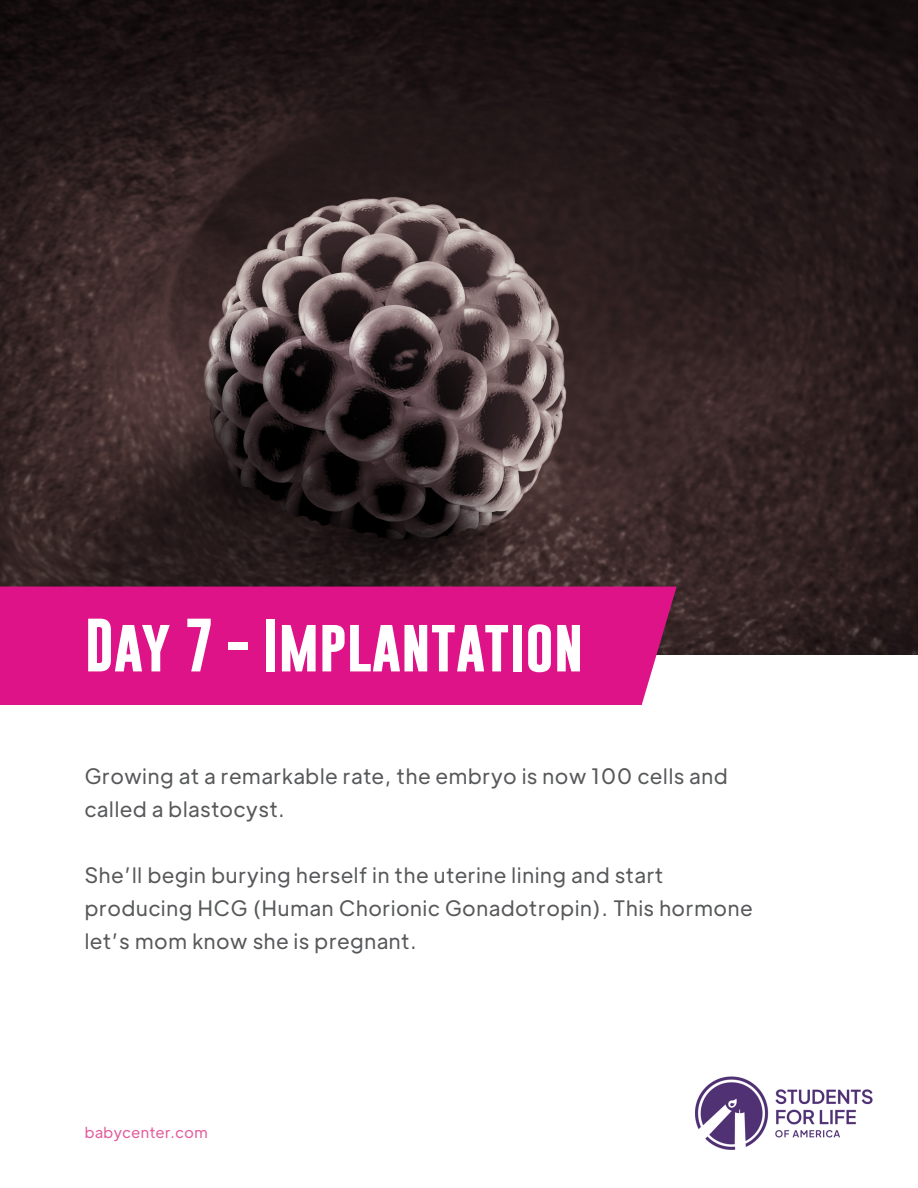
<style>
.page{position:relative;width:918px;height:1188px;background:#fff}
.page>*{position:absolute;margin:0;border:0;box-sizing:border-box;transform-origin:0 0}
.t1{font:700 54px "Gobold";color:#fff}
.t2{font:21px/33px "Plus Jakarta Display";letter-spacing:.045em;color:#57585a}
.t3{font:15px "Plus Jakarta Display";letter-spacing:.045em;color:#e35c9d}
</style>
<div class="page">
<img style="left:695px;top:1076px;width:178px;height:74px">
<img style="left:0;top:0;width:918px;height:654px">
<div style="left:0;top:587px;width:677px;height:118px;background:#de1388"></div>
<p class="t1" style="left:85px;top:610px;width:500px">Day 7 - Implantation</p>
<p class="t2" style="left:85px;top:759px;width:644px">Growing at a remarkable rate, the embryo is now 100 cells and called a blastocyst.</p>
<p class="t2" style="left:85px;top:858px;width:669px">She’ll begin burying herself in the uterine lining and start producing HCG (Human Chorionic Gonadotropin). This hormone let’s mom know she is pregnant.</p>
<p class="t3" style="left:85px;top:1123px;width:124px">babycenter.com</p>
</div>
